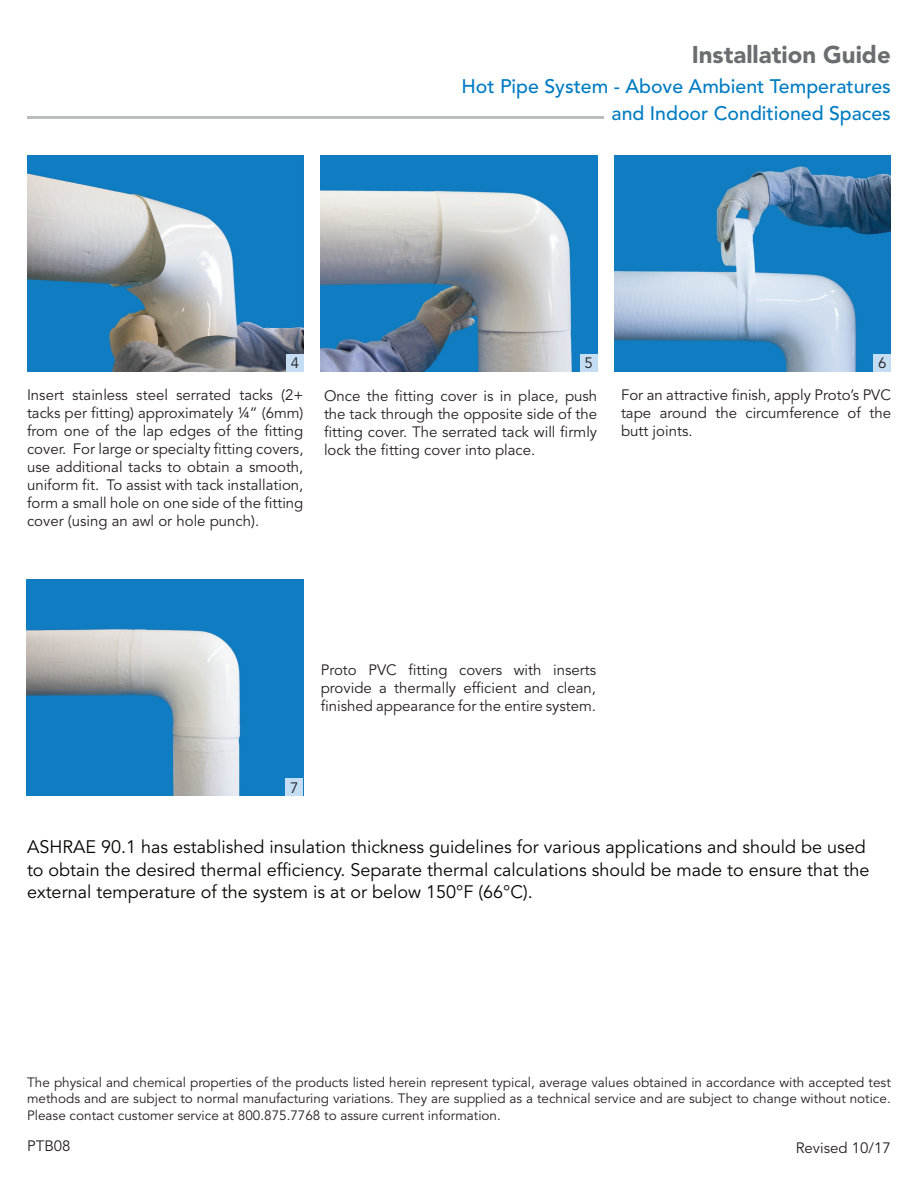
<style>
.page{position:relative;width:918px;height:1188px;background:#fff}
.page>*{position:absolute;margin:0;border:0;box-sizing:border-box;transform-origin:0 0}
.t1{font:900 24px "Avenir";color:#6c6d70}
.t2{font:500 19.5px/27px "Avenir";color:#007cc2;text-align:right}
.t3{font:18px/22.5px "Avenir";color:#040503}
.t4{font:15px/18px "Avenir";color:#231f20;text-align:justify}
.t5{font:13.5px/16.5px "Avenir";color:#231f20;text-align:justify}
</style>
<div class="page">
<img style="left:27px;top:580px;width:276px;height:216px">
<hr style="left:27px;top:117px;width:576px;height:2px;background:#bcbdc0">
<img style="left:27px;top:155px;width:276px;height:216px">
<img style="left:321px;top:155px;width:276px;height:216px">
<img style="left:615px;top:155px;width:276px;height:216px">
<div style="left:286px;top:354px;width:17px;height:17px;background:#c4ddf2"></div>
<div style="left:580px;top:354px;width:17px;height:17px;background:#c4ddf2"></div>
<div style="left:874px;top:354px;width:17px;height:17px;background:#c4ddf2"></div>
<div style="left:286px;top:778px;width:17px;height:18px;background:#c4ddf2"></div>
<h1 class="t1" style="left:692px;top:40px;width:201px">Installation Guide</h1>
<h2 class="t2" style="left:461px;top:73px;width:431px">Hot Pipe System - Above Ambient Temperatures and Indoor Conditioned Spaces</h2>
<p class="t4" style="left:291px;top:355px;width:10px">4</p>
<p class="t4" style="left:584px;top:355px;width:10px">5</p>
<p class="t4" style="left:878px;top:355px;width:10px">6</p>
<p class="t4" style="left:27px;top:387px;width:278px">Insert stainless steel serrated tacks (2+ tacks per fitting) approximately ¼” (6mm) from one of the lap edges of the fitting cover. For large or specialty fitting covers, use additional tacks to obtain a smooth, uniform fit. To assist with tack installation, form a small hole on one side of the fitting cover (using an awl or hole punch).</p>
<p class="t4" style="left:324px;top:387px;width:275px">Once the fitting cover is in place, push the tack through the opposite side of the fitting cover. The serrated tack will firmly lock the fitting cover into place.</p>
<p class="t4" style="left:621px;top:387px;width:272px">For an attractive finish, apply Proto’s PVC tape around the circumference of the butt joints.</p>
<p class="t4" style="left:321px;top:662px;width:277px">Proto PVC fitting covers with inserts provide a thermally efficient and clean, finished appearance for the entire system.</p>
<p class="t4" style="left:290px;top:779px;width:10px">7</p>
<p class="t3" style="left:27px;top:836px;width:844px">ASHRAE 90.1 has established insulation thickness guidelines for various applications and should be used to obtain the desired thermal efficiency. Separate thermal calculations should be made to ensure that the external temperature of the system is at or below 150°F (66°C).</p>
<p class="t5" style="left:27px;top:1074px;width:865px">The physical and chemical properties of the products listed herein represent typical, average values obtained in accordance with accepted test methods and are subject to normal manufacturing variations. They are supplied as a technical service and are subject to change without notice.<br>Please contact customer service at 800.875.7768 to assure current information.</p>
<p class="t4" style="left:27px;top:1137px;width:45px">PTB08</p>
<p class="t4" style="left:796px;top:1139px;width:97px">Revised 10/17</p>
</div>
